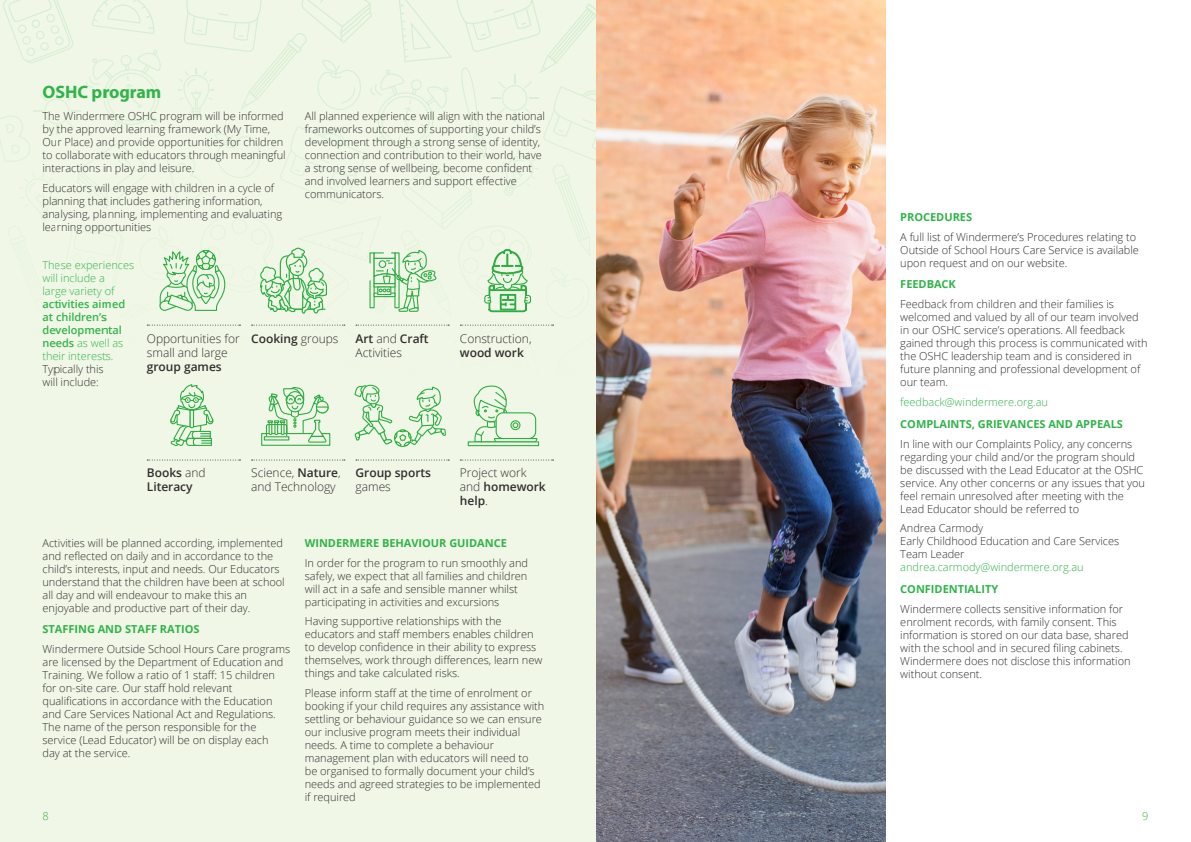
<style>
.page{position:relative;width:1191px;height:842px;background:#fff}
.page>*{position:absolute;margin:0;border:0;box-sizing:border-box;transform-origin:0 0}
.t1{font:700 18px "Myriad Pro";letter-spacing:-.005em;color:#31b44a}
.t2{font:300 12px/14px "Open Sans";letter-spacing:-.005em;color:#312f30}
.t3{font:600 12px/14px "Open Sans";letter-spacing:-.005em;color:#312f30}
.t4{font:300 11px/13px "Open Sans";letter-spacing:-.005em;color:#312f30}
.t5{font:700 11px "Open Sans";letter-spacing:-.005em;color:#31b44a}
.t6{font:300 11px/13px "Open Sans";letter-spacing:-.005em;color:#31b44a}
.t7{font:600 11px/13px "Open Sans";letter-spacing:-.005em;color:#31b44a}
.s1{font-weight:300}
.s2{font-weight:600}
</style>
<div class="page">
<div style="left:0;top:0;width:595px;height:842px;background:#f0f7e6"></div>
<img style="left:596px;top:0;width:289px;height:842px">
<svg style="left:147px;top:460px;width:93px;height:1px"></svg>
<svg style="left:252px;top:460px;width:93px;height:1px"></svg>
<svg style="left:356px;top:460px;width:93px;height:1px"></svg>
<svg style="left:460px;top:460px;width:93px;height:1px"></svg>
<svg style="left:354px;top:384px;width:92px;height:63px"></svg>
<div style="left:261px;top:433px;width:69px;height:13px;border:1px solid #31b44a"></div>
<div style="left:266px;top:424px;width:21px;height:14px;border:1px solid #31b44a;border-radius:2px"></div>
<div style="left:264px;top:436px;width:25px;height:4px;border:1px solid #31b44a"></div>
<svg style="left:267px;top:387px;width:62px;height:56px"></svg>
<svg style="left:170px;top:384px;width:44px;height:63px"></svg>
<div style="left:468px;top:441px;width:71px;height:5px;border:1px solid #31b44a"></div>
<svg style="left:470px;top:385px;width:68px;height:58px"></svg>
<svg style="left:0;top:0;width:596px;height:375px"></svg>
<h1 class="t1" style="left:43px;top:80px;width:120px">OSHC program</h1>
<p class="t4" style="left:43px;top:109px;width:245px">The Windermere OSHC program will be informed by the approved learning framework (My Time, Our Place) and provide opportunities for children to collaborate with educators through meaningful interactions in play and leisure.</p>
<p class="t4" style="left:43px;top:181px;width:241px">Educators will engage with children in a cycle of planning that includes gathering information, analysing, planning, implementing and evaluating learning opportunities</p>
<p class="t4" style="left:305px;top:109px;width:242px">All planned experience will align with the national frameworks outcomes of supporting your child’s development through a strong sense of identity, connection and contribution to their world, have a strong sense of wellbeing, become confident and involved learners and support effective communicators.</p>
<p class="t6" style="left:43px;top:258px;width:93px">These experiences will include a<br>large variety of</p>
<p class="t7" style="left:43px;top:297px;width:84px">activities aimed at children’s developmental needs <span class="s1">as well as their interests.</span></p>
<p class="t4" style="left:43px;top:362px;width:63px">Typically this will include:</p>
<p class="t2" style="left:147px;top:331px;width:94px">Opportunities for small and large</p>
<p class="t3" style="left:147px;top:359px;width:76px">group games</p>
<p class="t3" style="left:251px;top:331px;width:89px">Cooking <span class="s1">groups</span></p>
<p class="t2" style="left:355px;top:331px;width:75px"><span class="s2">Art</span> and <span class="s2">Craft<br></span>Activities</p>
<p class="t2" style="left:460px;top:331px;width:73px">Construction,</p>
<p class="t3" style="left:460px;top:345px;width:65px">wood work</p>
<p class="t3" style="left:147px;top:466px;width:60px">Books <span class="s1">and<br></span>Literacy</p>
<p class="t2" style="left:251px;top:466px;width:91px">Science, <span class="s2">Nature</span>, and Technology</p>
<p class="t3" style="left:355px;top:466px;width:77px">Group sports</p>
<p class="t2" style="left:355px;top:480px;width:37px">games</p>
<p class="t2" style="left:460px;top:466px;width:87px">Project work and <span class="s2">homework help</span>.</p>
<p class="t4" style="left:43px;top:536px;width:244px">Activities will be planned according, implemented and reflected on daily and in accordance to the child’s interests, input and needs. Our Educators understand that the children have been at school all day and will endeavour to make this an enjoyable and productive part of their day.</p>
<p class="t5" style="left:43px;top:622px;width:158px">STAFFING AND STAFF RATIOS</p>
<p class="t4" style="left:43px;top:642px;width:249px">Windermere Outside School Hours Care programs are licensed by the Department of Education and Training. We follow a ratio of 1 staff: 15 children for on-site care. Our staff hold relevant qualifications in accordance with the Education and Care Services National Act and Regulations.<br>The name of the person responsible for the service (Lead Educator) will be on display each<br>day at the service.</p>
<p class="t5" style="left:305px;top:535px;width:203px">WINDERMERE BEHAVIOUR GUIDANCE</p>
<p class="t4" style="left:305px;top:556px;width:225px">In order for the program to run smoothly and safely, we expect that all families and children will act in a safe and sensible manner whilst participating in activities and excursions</p>
<p class="t4" style="left:305px;top:615px;width:239px">Having supportive relationships with the educators and staff members enables children to develop confidence in their ability to express themselves, work through differences, learn new things and take calculated risks.</p>
<p class="t4" style="left:305px;top:686px;width:241px">Please inform staff at the time of enrolment or booking if your child requires any assistance with settling or behaviour guidance so we can ensure our inclusive program meets their individual needs. A time to complete a behaviour management plan with educators will need to<br>be organised to formally document your child’s needs and agreed strategies to be implemented if required</p>
<p class="t5" style="left:900px;top:209px;width:73px">PROCEDURES</p>
<p class="t4" style="left:900px;top:230px;width:240px">A full list of Windermere’s Procedures relating to<br>Outside of School Hours Care Service is available upon request and on our website.</p>
<p class="t5" style="left:900px;top:277px;width:57px">FEEDBACK</p>
<p class="t4" style="left:900px;top:297px;width:249px">Feedback from children and their families is welcomed and valued by all of our team involved in our OSHC service’s operations. All feedback gained through this process is communicated with the OSHC leadership team and is considered in future planning and professional development of our team.</p>
<p class="t6" style="left:900px;top:395px;width:149px">feedback@windermere.org.au</p>
<p class="t5" style="left:900px;top:416px;width:224px">COMPLAINTS, GRIEVANCES AND APPEALS</p>
<p class="t4" style="left:900px;top:437px;width:246px">In line with our Complaints Policy, any concerns regarding your child and/or the program should be discussed with the Lead Educator at the OSHC service. Any other concerns or any issues that you feel remain unresolved after meeting with the Lead Educator should be referred to</p>
<p class="t4" style="left:900px;top:522px;width:220px">Andrea Carmody<br>Early Childhood Education and Care Services<br>Team Leader</p>
<p class="t6" style="left:900px;top:561px;width:185px">andrea.carmody@windermere.org.au</p>
<p class="t5" style="left:900px;top:581px;width:99px">CONFIDENTIALITY</p>
<p class="t4" style="left:900px;top:602px;width:232px">Windermere collects sensitive information for enrolment records, with family consent. This information is stored on our data base, shared with the school and in secured filing cabinets.<br>Windermere does not disclose this information without consent.</p>
<p class="t6" style="left:43px;top:809px;width:8px">8</p>
<p class="t6" style="left:1142px;top:809px;width:8px">9</p>
</div>
